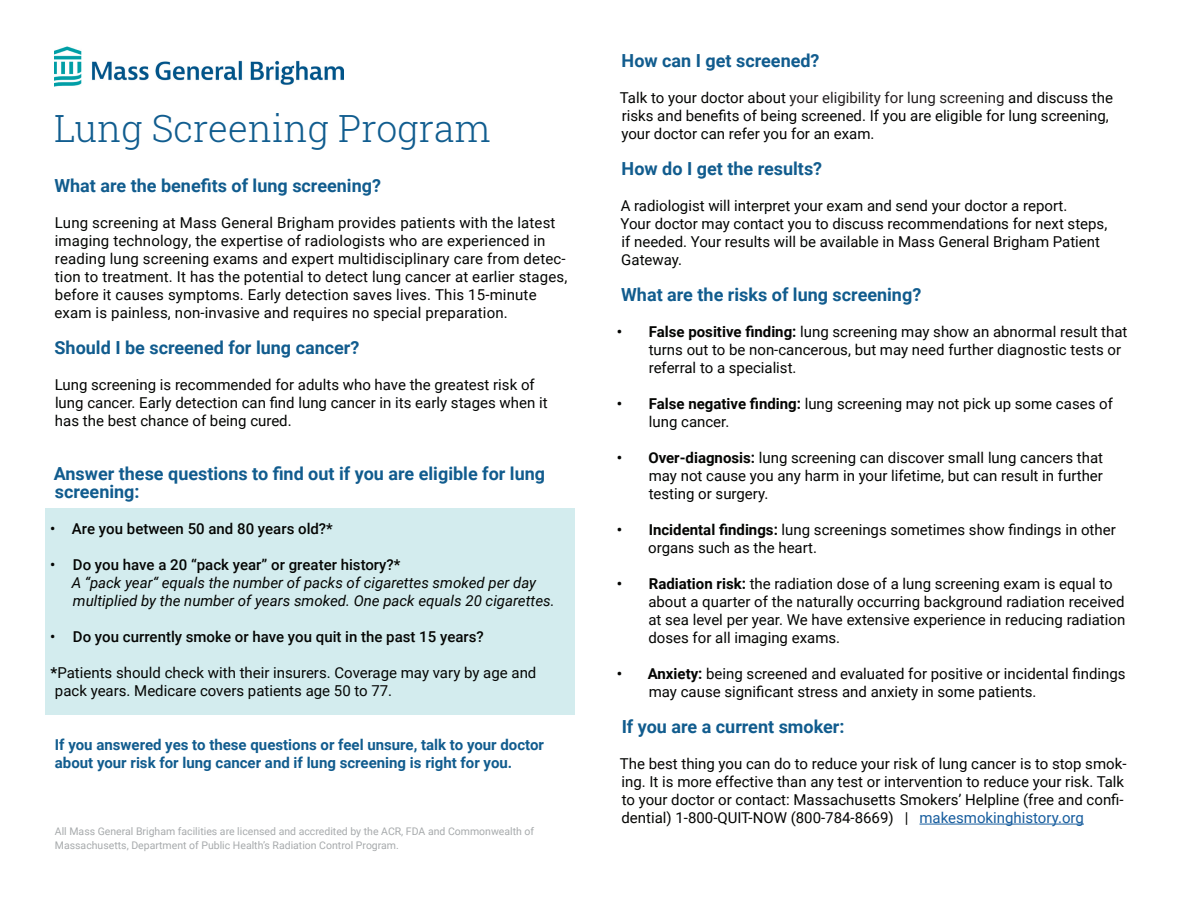
<style>
.page{position:relative;width:1188px;height:918px;background:#fff}
.page>*{position:absolute;margin:0;border:0;box-sizing:border-box;transform-origin:0 0}
.t1{font:300 37.5px "Roboto Slab";color:#115d8f}
.t2{font:700 18px/18px "Roboto";color:#115c8e}
.t3{font:15px/18px "Roboto";color:#040503}
.t4{font:italic 15px/18px "Roboto";color:#040503}
.t5{font:700 15px/18px "Roboto";color:#115c8e}
.t6{font:500 15px "Roboto";color:#040503}
.t7{font:10.5px/13.5px "Roboto";color:#a7aaac}
.s1{font-weight:500;font-style:normal}
.s2{font-weight:700}
.s3{color:#231f20}
.s4{color:#175d9e}
</style>
<div class="page">
<div style="left:45px;top:508px;width:529px;height:207px;background:#d3ecee"></div>
<hr style="left:920px;top:824px;width:164px;height:1px;background:#175d9e">
<img style="left:54px;top:46px;width:289px;height:41px">
<p class="t1" style="left:54px;top:103px;width:438px">Lung Screening Program</p>
<p class="t2" style="left:54px;top:176px;width:328px">What are the benefits of lung screening?</p>
<p class="t3" style="left:54px;top:214px;width:514px">Lung screening at Mass General Brigham provides patients with the latest imaging technology, the expertise of radiologists who are experienced in reading lung screening exams and expert multidisciplinary care from detec&shy;tion to treatment. It has the potential to detect lung cancer at earlier stages, before it causes symptoms. Early detection saves lives. This 15-minute exam is painless, non-invasive and requires no special preparation.</p>
<p class="t2" style="left:55px;top:338px;width:306px">Should I be screened for lung cancer?</p>
<p class="t3" style="left:55px;top:376px;width:494px">Lung screening is recommended for adults who have the greatest risk of lung cancer. Early detection can find lung cancer in its early stages when it has the best chance of being cured.</p>
<p class="t2" style="left:54px;top:464px;width:493px">Answer these questions to find out if you are eligible for lung screening:</p>
<p class="t6" style="left:50px;top:519px;width:284px">• Are you between 50 and 80 years old?*</p>
<p class="t4" style="left:72px;top:556px;width:485px;text-indent:-22px"><span class="s1">• Do you have a 20 “pack year” or greater history?*<br></span>A “pack year“ equals the number of packs of cigarettes smoked per day multiplied by the number of years smoked. One pack equals 20 cigarettes.</p>
<p class="t6" style="left:50px;top:627px;width:435px">• Do you currently smoke or have you quit in the past 15 years?</p>
<p class="t3" style="left:51px;top:664px;width:487px"><span class="s2">*</span>Patients should check with their insurers. Coverage may vary by age and pack years. Medicare covers patients age 50 to 77.</p>
<p class="t5" style="left:55px;top:736px;width:491px">If you answered yes to these questions or feel unsure, talk to your doctor about your risk for lung cancer and if lung screening is right for you.</p>
<p class="t7" style="left:55px;top:824px;width:481px">All Mass General Brigham facilities are licensed and accredited by the ACR, FDA and Commonwealth of<br>Massachusetts, Department of Public Health’s Radiation Control Program.</p>
<p class="t2" style="left:622px;top:51px;width:199px">How can I get screened?</p>
<p class="t3" style="left:620px;top:88px;width:495px">Talk to your doctor about <span class="s3">your eligibility for lung screening</span> and discuss the risks and benefits of being screened. If you are eligible for lung screening, your doctor can refer you for an exam.</p>
<p class="t2" style="left:622px;top:159px;width:202px">How do I get the results?</p>
<p class="t3" style="left:621px;top:196px;width:448px">A radiologist will interpret your exam and send your doctor a report.</p>
<p class="t3" style="left:621px;top:214px;width:488px">Your doctor may contact you to discuss recommendations for next steps, if needed. Your results will be available in Mass General Brigham Patient<br>Gateway.</p>
<p class="t2" style="left:621px;top:285px;width:302px">What are the risks of lung screening?</p>
<p class="t3" style="left:649px;top:322px;width:480px;text-indent:-32px"><span class="s2">• False positive finding:</span> lung screening may show an abnormal result that turns out to be non-cancerous, but may need further diagnostic tests or referral to a specialist.</p>
<p class="t3" style="left:649px;top:394px;width:466px;text-indent:-32px"><span class="s2">• False negative finding:</span> lung screening may not pick up some cases of lung cancer.</p>
<p class="t3" style="left:649px;top:448px;width:456px;text-align:justify;text-indent:-32px"><span class="s2">• Over-diagnosis:</span> lung screening can discover small lung cancers that may not cause you any harm in your lifetime, but can result in further testing or surgery.</p>
<p class="t3" style="left:648px;top:520px;width:469px;text-indent:-32px"><span class="s2">• Incidental findings:</span> lung screenings sometimes show findings in other organs such as the heart.</p>
<p class="t3" style="left:648px;top:574px;width:478px;text-indent:-32px"><span class="s2">• Radiation risk:</span> the radiation dose of a lung screening exam is equal to about a quarter of the naturally occurring background radiation received at sea level per year. We have extensive experience in reducing radiation doses for all imaging exams.</p>
<p class="t3" style="left:649px;top:664px;width:478px;text-indent:-32px"><span class="s2">• Anxiety:</span> being screened and evaluated for positive or incidental findings may cause significant stress and anxiety in some patients.</p>
<p class="t2" style="left:622px;top:717px;width:224px">If you are a current smoker:</p>
<p class="t3" style="left:620px;top:754px;width:508px">The best thing you can do to reduce your risk of lung cancer is to stop smok&shy;ing. It is more effective than any test or intervention to reduce your risk. Talk to your doctor or contact: Massachusetts Smokers’ Helpline (free and confi&shy;dential) 1-800-QUIT-NOW (800-784-8669) | <span class="s4">makesmokinghistory.org</span></p>
</div>
